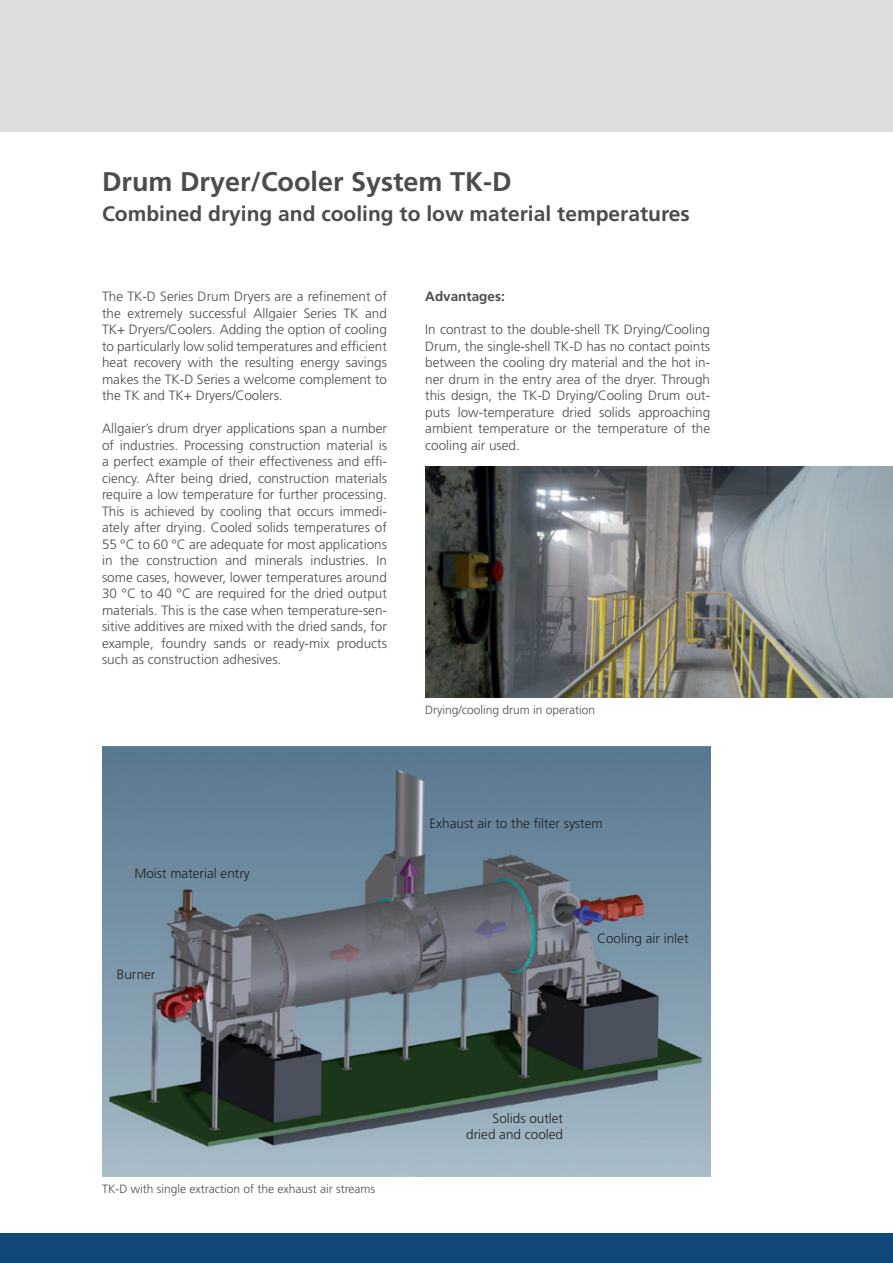
<style>
.page{position:relative;width:893px;height:1263px;background:#fff}
.page>*{position:absolute;margin:0;border:0;box-sizing:border-box;transform-origin:0 0}
.t1{font:700 27px "Frutiger";color:#4b4c4d}
.t2{font:700 21px "Frutiger";color:#4b4c4d}
.t3{font:300 13.5px/16.5px "Frutiger";color:#4b4c4d;text-align:justify}
.t4{font:300 13.5px/16.5px "Frutiger";color:#231f20;text-align:right}
.t5{font:700 13.5px "Frutiger";color:#4b4c4d}
.t6{font:300 12px "Frutiger";color:#4b4c4d}
</style>
<div class="page">
<div style="left:0;top:0;width:893px;height:132px;background:#dcdddf"></div>
<div style="left:0;top:1233px;width:893px;height:30px;background:#124877"></div>
<img style="left:102px;top:747px;width:608px;height:429px">
<img style="left:425px;top:466px;width:468px;height:231px">
<h1 class="t1" style="left:102px;top:166px;width:411px">Drum Dryer/Cooler System TK-D</h1>
<h2 class="t2" style="left:102px;top:202px;width:589px">Combined drying and cooling to low material temperatures</h2>
<p class="t3" style="left:102px;top:289px;width:286px">The TK-D Series Drum Dryers are a refinement of the extremely successful Allgaier Series TK and TK+ Dryers/Coolers. Adding the option of cooling to particularly low solid temperatures and efficient heat recovery with the resulting energy savings makes the TK-D Series a welcome complement to the TK and TK+ Dryers/Coolers.</p>
<p class="t3" style="left:102px;top:421px;width:286px">Allgaier’s drum dryer applications span a number of industries. Processing construction material is a perfect example of their effectiveness and effi&shy;ciency. After being dried, construction materials require a low temperature for further processing.<br>This is achieved by cooling that occurs immedi&shy;ately after drying. Cooled solids temperatures of 55 °C to 60 °C are adequate for most applications in the construction and minerals industries. In some cases, however, lower temperatures around 30 °C to 40 °C are required for the dried output materials. This is the case when temperature-sen&shy;sitive additives are mixed with the dried sands, for example, foundry sands or ready-mix products such as construction adhesives.</p>
<p class="t5" style="left:425px;top:289px;width:81px">Advantages:</p>
<p class="t3" style="left:425px;top:322px;width:286px">In contrast to the double-shell TK Drying/Cooling Drum, the single-shell TK-D has no contact points between the cooling dry material and the hot in&shy;ner drum in the entry area of the dryer. Through this design, the TK-D Drying/Cooling Drum out&shy;puts low-temperature dried solids approaching ambient temperature or the temperature of the cooling air used.</p>
<p class="t6" style="left:425px;top:703px;width:172px">Drying/cooling drum in operation</p>
<p class="t4" style="left:134px;top:865px;width:117px">Moist material entry</p>
<p class="t4" style="left:117px;top:966px;width:40px">Burner</p>
<p class="t4" style="left:429px;top:815px;width:175px">Exhaust air to the filter system</p>
<p class="t4" style="left:597px;top:930px;width:93px">Cooling air inlet</p>
<p class="t6" style="left:102px;top:1181px;width:275px">TK-D with single extraction of the exhaust air streams</p>
<p class="t4" style="left:466px;top:1110px;width:98px">Solids outlet dried and cooled</p>
</div>
